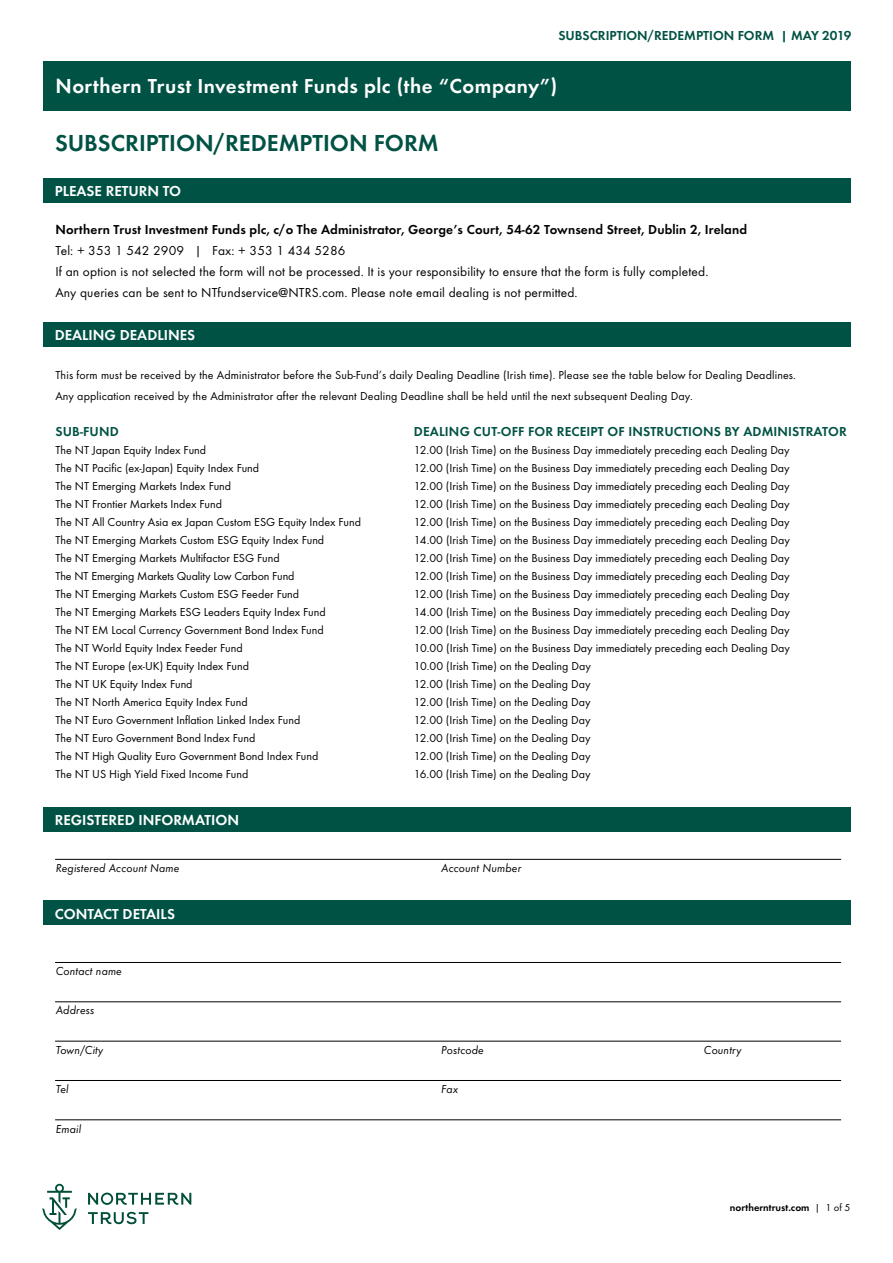
<style>
.page{position:relative;width:893px;height:1263px;background:#fff}
.page>*{position:absolute;margin:0;border:0;box-sizing:border-box;transform-origin:0 0}
.t1{font:700 24px "Function";color:#005244}
.t2{font:700 21px "Function";letter-spacing:.02em;color:#fff}
.t3{font:700 15px "Function";color:#fff}
.t4{font:13.5px/21px "Function";letter-spacing:.01em;color:#000}
.t5{font:700 13.5px "Function";letter-spacing:.01em;color:#000}
.t6{font:700 13.5px "Function";letter-spacing:.01em;color:#005244}
.t7{font:12px/21px "Function";color:#000}
.t8{font:italic 12px "Function";letter-spacing:.01em;color:#000}
.t9{font:700 10.5px "Function";color:#000}
.s1{font-weight:400}
</style>
<div class="page">
<div style="left:43px;top:807px;width:808px;height:25px;background:#005244"></div>
<div style="left:43px;top:900px;width:808px;height:25px;background:#005244"></div>
<div style="left:43px;top:62px;width:808px;height:49px;background:#005244"></div>
<hr style="left:55px;top:859px;width:786px;height:1px;background:#000">
<div style="left:43px;top:178px;width:808px;height:24px;background:#005244"></div>
<hr style="left:55px;top:962px;width:786px;height:1px;background:#000">
<hr style="left:55px;top:1001px;width:786px;height:1px;background:#000">
<hr style="left:55px;top:1041px;width:786px;height:1px;background:#000">
<hr style="left:55px;top:1080px;width:786px;height:1px;background:#000">
<hr style="left:55px;top:1119px;width:786px;height:1px;background:#000">
<div style="left:43px;top:322px;width:808px;height:25px;background:#005244"></div>
<svg style="left:88px;top:1192px;width:103px;height:32px"></svg>
<svg style="left:43px;top:1184px;width:33px;height:46px"></svg>
<p class="t6" style="left:558px;top:27px;width:295px">SUBSCRIPTION/REDEMPTION FORM | MAY 2019</p>
<h2 class="t2" style="left:55px;top:74px;width:503px">Northern Trust Investment Funds plc (the “Company”)</h2>
<h1 class="t1" style="left:55px;top:129px;width:385px">SUBSCRIPTION/REDEMPTION FORM</h1>
<p class="t3" style="left:55px;top:182px;width:128px">PLEASE RETURN TO</p>
<p class="t5" style="left:55px;top:221px;width:693px">Northern Trust Investment Funds plc, c/o The Administrator, George’s Court, 54-62 Townsend Street, Dublin 2, Ireland</p>
<p class="t4" style="left:55px;top:240px;width:654px">Tel: + 353 1 542 2909 | Fax: + 353 1 434 5286<br>If an option is not selected the form will not be processed. It is your responsibility to ensure that the form is fully completed.<br>Any queries can be sent to NTfundservice@NTRS.com. Please note email dealing is not permitted.</p>
<p class="t3" style="left:55px;top:326px;width:142px">DEALING DEADLINES</p>
<p class="t7" style="left:55px;top:364px;width:742px">This form must be received by the Administrator before the Sub-Fund’s daily Dealing Deadline (Irish time). Please see the table below for Dealing Deadlines.<br>Any application received by the Administrator after the relevant Dealing Deadline shall be held until the next subsequent Dealing Day.</p>
<p class="t6" style="left:55px;top:423px;width:65px">SUB-FUND</p>
<p class="t6" style="left:414px;top:423px;width:434px">DEALING CUT-OFF FOR RECEIPT OF INSTRUCTIONS BY ADMINISTRATOR</p>
<p class="t7" style="left:55px;top:439px;width:152px">The NT Japan Equity Index Fund</p>
<p class="t7" style="left:414px;top:439px;width:377px">12.00 (Irish Time) on the Business Day immediately preceding each Dealing Day</p>
<p class="t7" style="left:55px;top:457px;width:205px">The NT Pacific (ex-Japan) Equity Index Fund</p>
<p class="t7" style="left:414px;top:457px;width:377px">12.00 (Irish Time) on the Business Day immediately preceding each Dealing Day</p>
<p class="t7" style="left:55px;top:475px;width:177px">The NT Emerging Markets Index Fund</p>
<p class="t7" style="left:414px;top:475px;width:377px">12.00 (Irish Time) on the Business Day immediately preceding each Dealing Day</p>
<p class="t7" style="left:55px;top:493px;width:168px">The NT Frontier Markets Index Fund</p>
<p class="t7" style="left:414px;top:493px;width:377px">12.00 (Irish Time) on the Business Day immediately preceding each Dealing Day</p>
<p class="t7" style="left:55px;top:511px;width:307px">The NT All Country Asia ex Japan Custom ESG Equity Index Fund</p>
<p class="t7" style="left:414px;top:511px;width:377px">12.00 (Irish Time) on the Business Day immediately preceding each Dealing Day</p>
<p class="t7" style="left:55px;top:529px;width:270px">The NT Emerging Markets Custom ESG Equity Index Fund</p>
<p class="t7" style="left:414px;top:529px;width:377px">14.00 (Irish Time) on the Business Day immediately preceding each Dealing Day</p>
<p class="t7" style="left:55px;top:547px;width:226px">The NT Emerging Markets Multifactor ESG Fund</p>
<p class="t7" style="left:414px;top:547px;width:377px">12.00 (Irish Time) on the Business Day immediately preceding each Dealing Day</p>
<p class="t7" style="left:55px;top:565px;width:241px">The NT Emerging Markets Quality Low Carbon Fund</p>
<p class="t7" style="left:414px;top:565px;width:377px">12.00 (Irish Time) on the Business Day immediately preceding each Dealing Day</p>
<p class="t7" style="left:55px;top:583px;width:245px">The NT Emerging Markets Custom ESG Feeder Fund</p>
<p class="t7" style="left:414px;top:583px;width:377px">12.00 (Irish Time) on the Business Day immediately preceding each Dealing Day</p>
<p class="t7" style="left:55px;top:601px;width:272px">The NT Emerging Markets ESG Leaders Equity Index Fund</p>
<p class="t7" style="left:414px;top:601px;width:377px">14.00 (Irish Time) on the Business Day immediately preceding each Dealing Day</p>
<p class="t7" style="left:55px;top:619px;width:270px">The NT EM Local Currency Government Bond Index Fund</p>
<p class="t7" style="left:414px;top:619px;width:377px">12.00 (Irish Time) on the Business Day immediately preceding each Dealing Day</p>
<p class="t7" style="left:55px;top:637px;width:189px">The NT World Equity Index Feeder Fund</p>
<p class="t7" style="left:414px;top:637px;width:378px">10.00 (Irish Time) on the Business Day immediately preceding each Dealing Day</p>
<p class="t7" style="left:55px;top:655px;width:195px">The NT Europe (ex-UK) Equity Index Fund</p>
<p class="t7" style="left:414px;top:655px;width:178px">10.00 (Irish Time) on the Dealing Day</p>
<p class="t7" style="left:55px;top:673px;width:139px">The NT UK Equity Index Fund</p>
<p class="t7" style="left:414px;top:673px;width:178px">12.00 (Irish Time) on the Dealing Day</p>
<p class="t7" style="left:55px;top:691px;width:194px">The NT North America Equity Index Fund</p>
<p class="t7" style="left:414px;top:691px;width:178px">12.00 (Irish Time) on the Dealing Day</p>
<p class="t7" style="left:55px;top:709px;width:246px">The NT Euro Government Inflation Linked Index Fund</p>
<p class="t7" style="left:414px;top:709px;width:178px">12.00 (Irish Time) on the Dealing Day</p>
<p class="t7" style="left:55px;top:727px;width:202px">The NT Euro Government Bond Index Fund</p>
<p class="t7" style="left:414px;top:727px;width:178px">12.00 (Irish Time) on the Dealing Day</p>
<p class="t7" style="left:55px;top:745px;width:264px">The NT High Quality Euro Government Bond Index Fund</p>
<p class="t7" style="left:414px;top:745px;width:178px">12.00 (Irish Time) on the Dealing Day</p>
<p class="t7" style="left:55px;top:763px;width:195px">The NT US High Yield Fixed Income Fund</p>
<p class="t7" style="left:414px;top:763px;width:178px">16.00 (Irish Time) on the Dealing Day</p>
<p class="t3" style="left:55px;top:811px;width:186px">REGISTERED INFORMATION</p>
<p class="t8" style="left:56px;top:861px;width:125px">Registered Account Name</p>
<p class="t8" style="left:441px;top:861px;width:82px">Account Number</p>
<p class="t3" style="left:55px;top:905px;width:122px">CONTACT DETAILS</p>
<p class="t8" style="left:56px;top:964px;width:68px">Contact name</p>
<p class="t8" style="left:56px;top:1003px;width:40px">Address</p>
<p class="t8" style="left:56px;top:1043px;width:49px">Town/City</p>
<p class="t8" style="left:441px;top:1043px;width:44px">Postcode</p>
<p class="t8" style="left:704px;top:1043px;width:39px">Country</p>
<p class="t8" style="left:56px;top:1083px;width:14px">Tel</p>
<p class="t8" style="left:441px;top:1083px;width:18px">Fax</p>
<p class="t8" style="left:56px;top:1122px;width:27px">Email</p>
<p class="t9" style="left:730px;top:1201px;width:122px">northerntrust.com <span class="s1">| 1 of 5</span></p>
</div>
